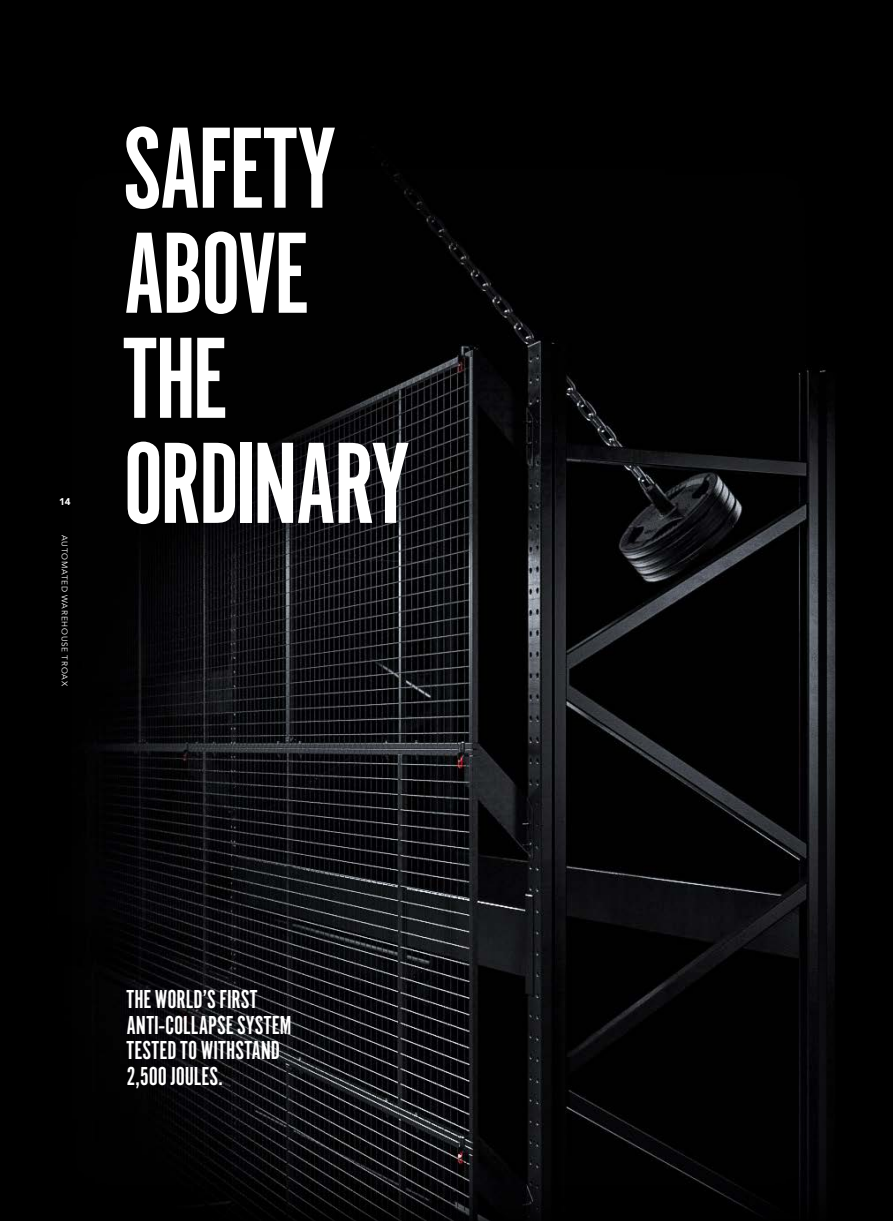
<style>
.page{position:relative;width:893px;height:1221px;background:#fff}
.page>*{position:absolute;margin:0;border:0;box-sizing:border-box;transform-origin:0 0}
.t1{font:120px/105px "Alternate Got No 1 D";letter-spacing:-.025em;color:#fff}
.t2{font:27px/25.5px "Alternate Got No 1 D";color:#fff}
.t3{font:900 9.75px "Avenir";color:#fff}
.t4{font:8.25px "Avenir";letter-spacing:.09em;color:#fff}
</style>
<div class="page">
<div style="left:0;top:0;width:893px;height:1220px;background:#000"></div>
<img style="left:93px;top:163px;width:743px;height:1057px">
<p class="t3" style="left:59px;top:493px;width:13px">14</p>
<p class="t4" style="left:70px;top:535px;width:152px;rotate:90deg">AUTOMATED WAREHOUSE TROAX</p>
<h1 class="t1" style="left:123px;top:119px;width:289px">SAFETY<br>ABOVE<br>THE<br>ORDINARY</h1>
<p class="t2" style="left:126px;top:987px;width:166px">THE WORLD’S FIRST<br>ANTI-COLLAPSE SYSTEM<br>TESTED TO WITHSTAND<br>2,500 JOULES.</p>
</div>
